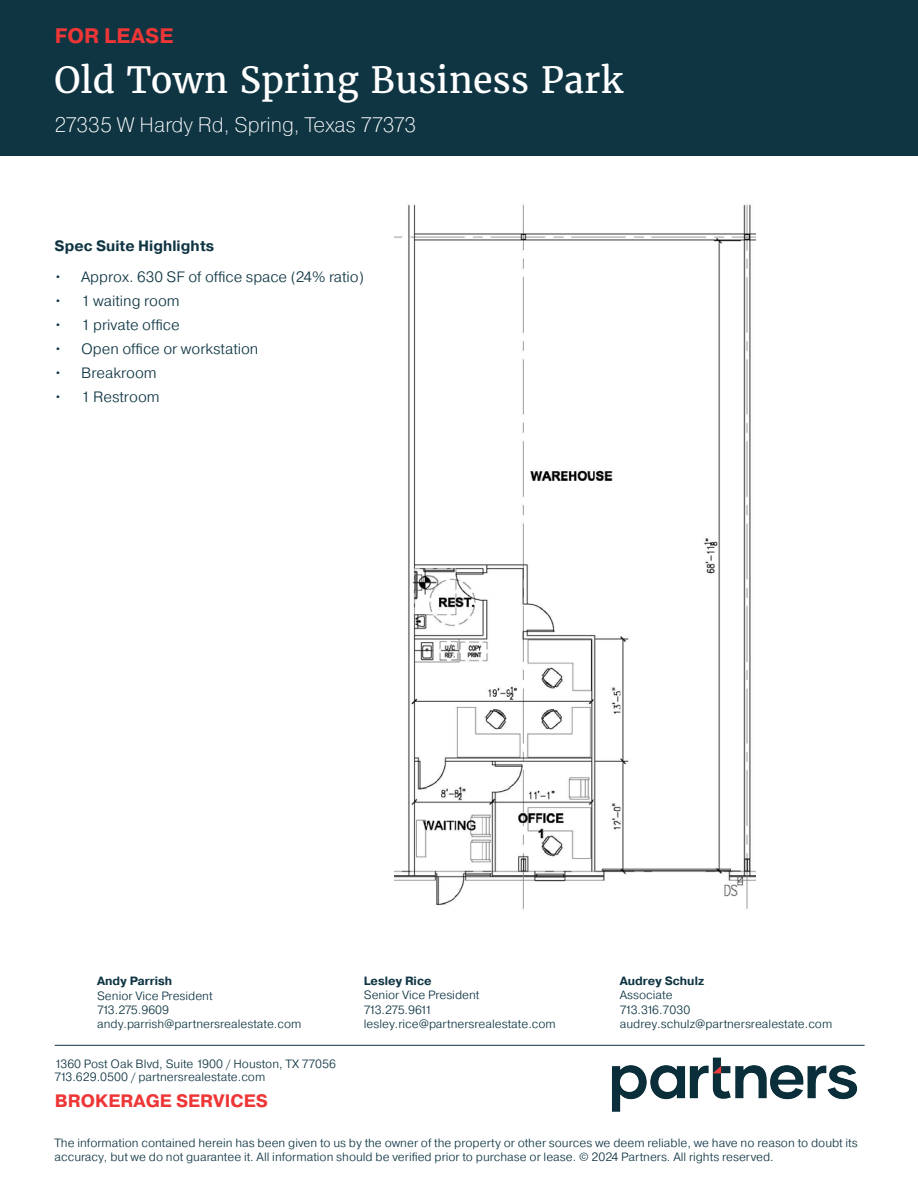
<style>
.page{position:relative;width:918px;height:1188px;background:#fff}
.page>*{position:absolute;margin:0;border:0;box-sizing:border-box;transform-origin:0 0}
.t1{font:36px "Merriweather";color:#fff}
.t2{font:200 21px "Pragmatica";color:#fff}
.t3{font:700 21px "Pragmatica";letter-spacing:.005em;color:#ee3637}
.t4{font:700 18px "Pragmatica";letter-spacing:.005em;color:#ee3637}
.t5{font:300 15px "Pragmatica";color:#0f3543}
.t6{font:700 15px "Pragmatica";color:#0f3543}
.t7{font:300 12px/13.5px "Pragmatica";color:#0f3543}
.t8{font:700 12px "Pragmatica";color:#0f3543}
.t9{font:300 12px "Pragmatica";letter-spacing:-.095em;color:#0f3543}
.t10{font:300 12px "Pragmatica";letter-spacing:-.04em;color:#0f3543}
</style>
<div class="page">
<img style="left:394px;top:204px;width:362px;height:705px">
<img style="left:604px;top:1044px;width:261px;height:68px">
<hr style="left:55px;top:1045px;width:810px;height:1px;background:#0f3543">
<div style="left:1px;top:0;width:917px;height:156px;background:#0f3543"></div>
<p class="t3" style="left:55px;top:23px;width:120px">FOR LEASE</p>
<p class="t1" style="left:55px;top:57px;width:571px">Old Town Spring Business Park</p>
<p class="t2" style="left:55px;top:111px;width:363px">27335 W Hardy Rd, Spring, Texas 77373</p>
<p class="t6" style="left:55px;top:236px;width:161px">Spec Suite Highlights</p>
<p class="t5" style="left:54px;top:268px;width:312px">• Approx. 630 SF of office space (24% ratio)</p>
<p class="t5" style="left:54px;top:292px;width:127px">• 1 waiting room</p>
<p class="t5" style="left:54px;top:316px;width:127px">• 1 private office</p>
<p class="t5" style="left:54px;top:340px;width:206px">• Open office or workstation</p>
<p class="t5" style="left:54px;top:364px;width:104px">• Breakroom</p>
<p class="t5" style="left:54px;top:388px;width:107px">• 1 Restroom</p>
<p class="t8" style="left:97px;top:973px;width:77px">Andy Parrish</p>
<p class="t7" style="left:97px;top:989px;width:117px">Senior Vice President</p>
<p class="t10" style="left:97px;top:1002px;width:73px">713.275.9609</p>
<p class="t7" style="left:97px;top:1017px;width:206px">andy.parrish@partnersrealestate.com</p>
<p class="t8" style="left:364px;top:973px;width:69px">Lesley Rice</p>
<p class="t7" style="left:364px;top:988px;width:117px">Senior Vice President</p>
<p class="t9" style="left:364px;top:1002px;width:69px">713.275.9611</p>
<p class="t7" style="left:364px;top:1017px;width:194px">lesley.rice@partnersrealestate.com</p>
<p class="t8" style="left:620px;top:973px;width:86px">Audrey Schulz</p>
<p class="t7" style="left:620px;top:988px;width:54px">Associate</p>
<p class="t9" style="left:620px;top:1002px;width:72px">713.316.7030</p>
<p class="t7" style="left:620px;top:1017px;width:214px">audrey.schulz@partnersrealestate.com</p>
<p class="t7" style="left:55px;top:1057px;width:283px">1360 Post Oak Blvd, Suite 1900 / Houston, TX 77056</p>
<p class="t7" style="left:55px;top:1070px;width:212px">713.629.0500 / partnersrealestate.com</p>
<p class="t4" style="left:55px;top:1089px;width:215px">BROKERAGE SERVICES</p>
<p class="t7" style="left:55px;top:1136px;width:805px">The information contained herein has been given to us by the owner of the property or other sources we deem reliable, we have no reason to doubt its accuracy, but we do not guarantee it. All information should be verified prior to purchase or lease. © 2024 Partners. All rights reserved.</p>
</div>
